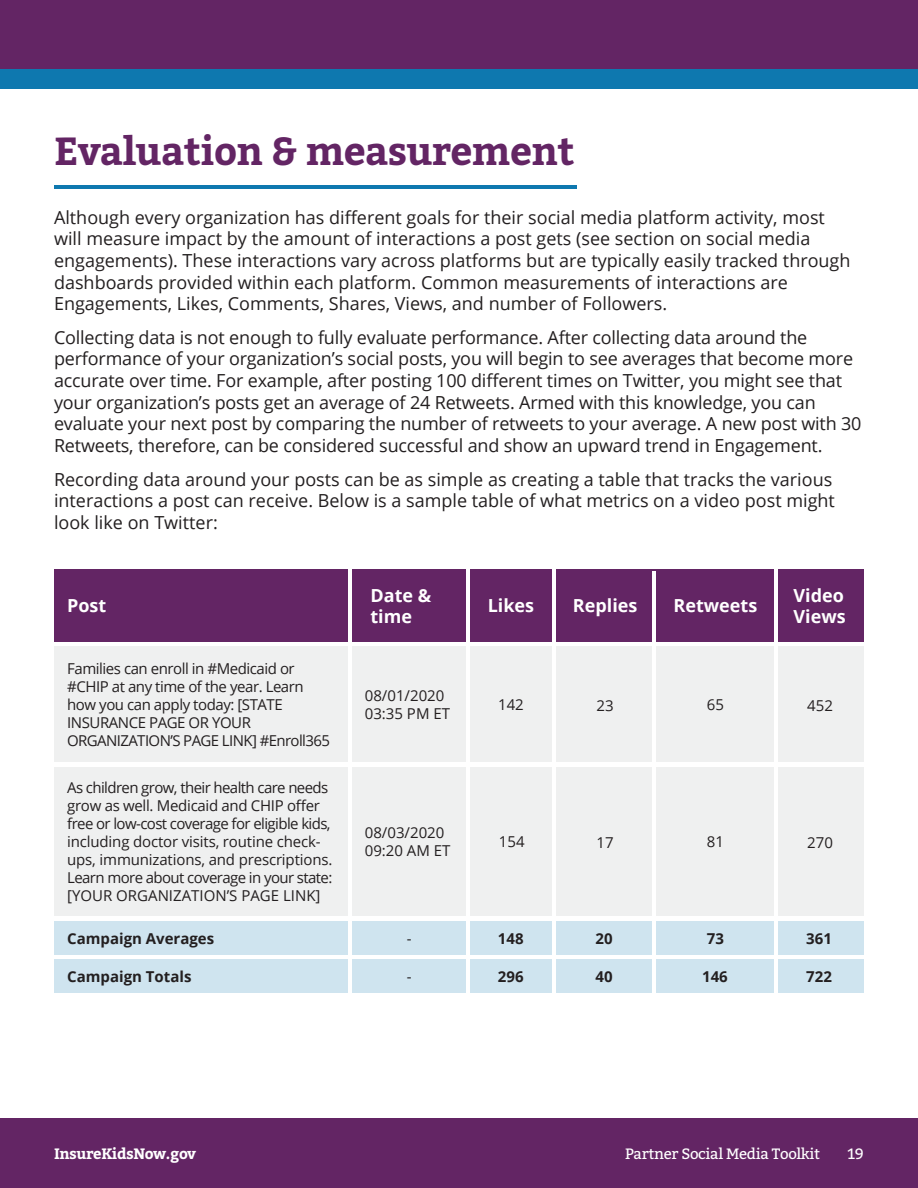
<style>
.page{position:relative;width:918px;height:1188px;background:#fff}
.page>*{position:absolute;margin:0;border:0;box-sizing:border-box;transform-origin:0 0}
.t1{font:700 39px "Bitter";letter-spacing:-.015em;color:#632564}
.t2{font:18px/21.6px "Open Sans";color:#231f20}
.t3{font:700 18px/21.6px "Open Sans";color:#fff}
.t4{font:15px/18px "Open Sans";letter-spacing:-.03em;color:#231f20}
.t5{font:700 15px "Open Sans";color:#231f20}
.t6{font:15px/18px "Open Sans";color:#231f20}
.t7{font:15px "Bitter";letter-spacing:-.02em;color:#fff}
.t8{font:700 15px "Bitter";letter-spacing:-.02em;color:#fff}
</style>
<div class="page">
<div style="left:0;top:0;width:918px;height:69px;background:#632564"></div>
<div style="left:0;top:69px;width:918px;height:20px;background:#0e78af"></div>
<div style="left:0;top:1119px;width:918px;height:69px;background:#632564"></div>
<div style="left:54px;top:569px;width:810px;height:73px;background:#632564"></div>
<div style="left:54px;top:959px;width:810px;height:34px;background:#cfe4ef"></div>
<div style="left:54px;top:767px;width:810px;height:149px;background:#eff0f0"></div>
<div style="left:54px;top:921px;width:810px;height:34px;background:#cfe4ef"></div>
<div style="left:54px;top:647px;width:810px;height:115px;background:#eff0f0"></div>
<hr style="left:348px;top:568px;width:4px;height:434px;background:#fff">
<hr style="left:466px;top:561px;width:4px;height:441px;background:#fff">
<hr style="left:553px;top:570px;width:3px;height:428px;background:#fff">
<hr style="left:652px;top:572px;width:4px;height:428px;background:#fff">
<hr style="left:774px;top:566px;width:4px;height:443px;background:#fff">
<hr style="left:54px;top:185px;width:523px;height:4px;background:#0e78af">
<h1 class="t1" style="left:54px;top:126px;width:522px">Evaluation &amp; measurement</h1>
<p class="t2" style="left:54px;top:206px;width:798px">Although every organization has different goals for their social media platform activity, most will measure impact by the amount of interactions a post gets (see section on social media engagements). These interactions vary across platforms but are typically easily tracked through dashboards provided within each platform. Common measurements of interactions are Engagements, Likes, Comments, Shares, Views, and number of Followers.</p>
<p class="t2" style="left:54px;top:326px;width:809px">Collecting data is not enough to fully evaluate performance. After collecting data around the performance of your organization’s social posts, you will begin to see averages that become more accurate over time. For example, after posting 100 different times on Twitter, you might see that your organization’s posts get an average of 24 Retweets. Armed with this knowledge, you can evaluate your next post by comparing the number of retweets to your average. A new post with 30<br>Retweets, therefore, can be considered successful and show an upward trend in Engagement.</p>
<p class="t2" style="left:54px;top:468px;width:782px">Recording data around your posts can be as simple as creating a table that tracks the various interactions a post can receive. Below is a sample table of what metrics on a video post might look like on Twitter:</p>
<p class="t3" style="left:67px;top:595px;width:41px">Post</p>
<p class="t3" style="left:371px;top:584px;width:62px">Date &amp; time</p>
<p class="t3" style="left:488px;top:595px;width:48px">Likes</p>
<p class="t3" style="left:573px;top:595px;width:66px">Replies</p>
<p class="t3" style="left:674px;top:595px;width:85px">Retweets</p>
<p class="t3" style="left:794px;top:584px;width:54px">Video<br>Views</p>
<p class="t4" style="left:67px;top:659px;width:264px">Families can enroll in #Medicaid or #CHIP at any time of the year. Learn how you can apply today: [STATE<br>INSURANCE PAGE OR YOUR<br>ORGANIZATION’S PAGE LINK] #Enroll365</p>
<p class="t6" style="left:365px;top:686px;width:87px">08/01/2020<br>03:35 PM ET</p>
<p class="t4" style="left:498px;top:695px;width:27px">142</p>
<p class="t4" style="left:597px;top:696px;width:19px">23</p>
<p class="t4" style="left:707px;top:695px;width:19px">65</p>
<p class="t4" style="left:807px;top:696px;width:27px">452</p>
<p class="t4" style="left:67px;top:778px;width:267px">As children grow, their health care needs grow as well. Medicaid and CHIP offer free or low-cost coverage for eligible kids, including doctor visits, routine check&shy;ups, immunizations, and prescriptions.<br>Learn more about coverage in your state: [YOUR ORGANIZATION’S PAGE LINK]</p>
<p class="t6" style="left:365px;top:823px;width:87px">08/03/2020<br>09:20 AM ET</p>
<p class="t4" style="left:499px;top:832px;width:27px">154</p>
<p class="t4" style="left:597px;top:833px;width:19px">17</p>
<p class="t4" style="left:707px;top:832px;width:19px">81</p>
<p class="t4" style="left:807px;top:833px;width:27px">270</p>
<p class="t5" style="left:67px;top:928px;width:149px">Campaign Averages</p>
<p class="t4" style="left:407px;top:929px;width:6px">-</p>
<p class="t5" style="left:498px;top:928px;width:27px">148</p>
<p class="t5" style="left:596px;top:928px;width:19px">20</p>
<p class="t5" style="left:707px;top:928px;width:19px">73</p>
<p class="t5" style="left:806px;top:928px;width:27px">361</p>
<p class="t5" style="left:67px;top:966px;width:126px">Campaign Totals</p>
<p class="t4" style="left:407px;top:967px;width:6px">-</p>
<p class="t5" style="left:498px;top:966px;width:27px">296</p>
<p class="t5" style="left:596px;top:966px;width:19px">40</p>
<p class="t5" style="left:702px;top:966px;width:27px">146</p>
<p class="t5" style="left:806px;top:966px;width:27px">722</p>
<p class="t8" style="left:54px;top:1144px;width:144px">InsureKidsNow.gov</p>
<p class="t7" style="left:625px;top:1144px;width:197px">Partner Social Media Toolkit</p>
<p class="t7" style="left:847px;top:1144px;width:18px">19</p>
</div>
